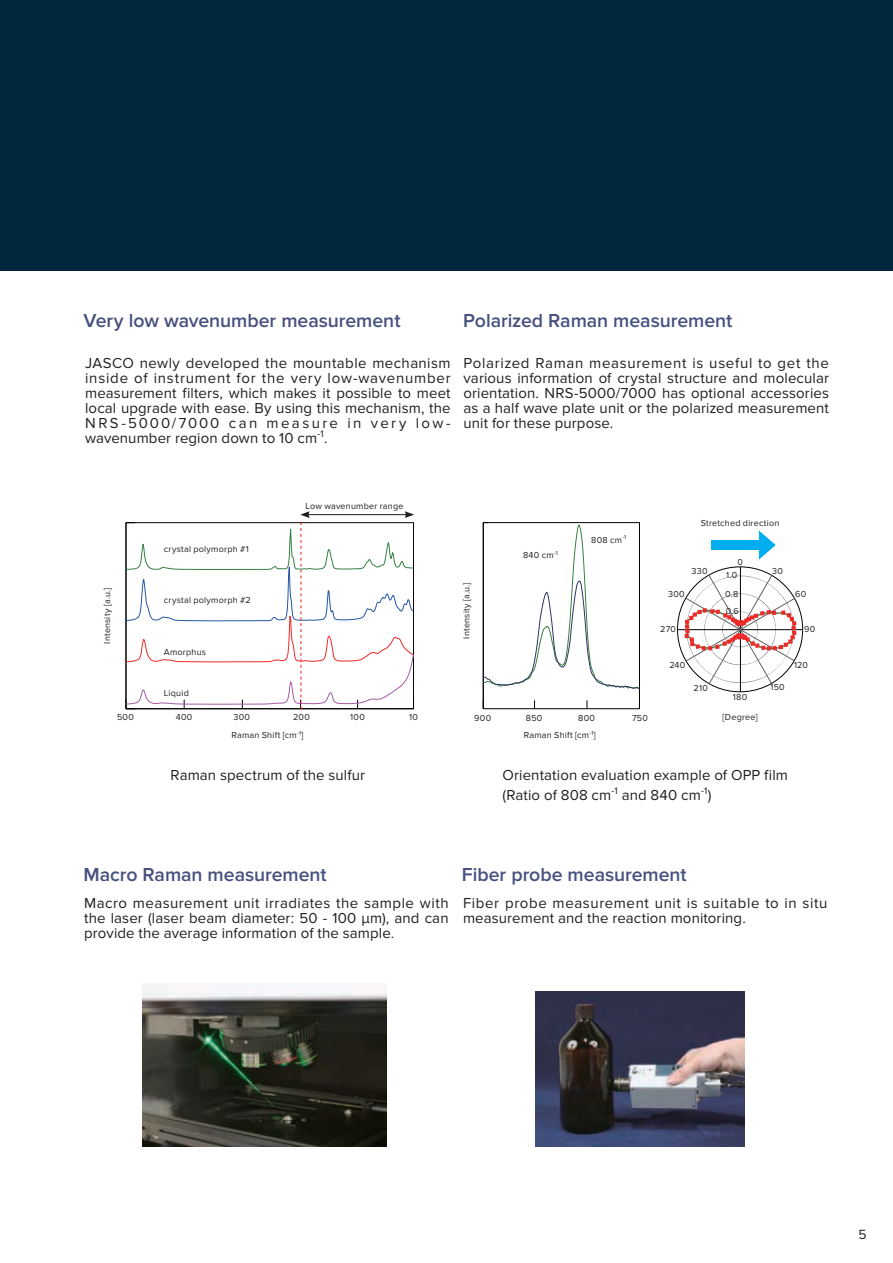
<style>
.page{position:relative;width:893px;height:1263px;background:#fff}
.page>*{position:absolute;margin:0;border:0;box-sizing:border-box;transform-origin:0 0}
.t1{font:600 19.5px "Proxima Nova";letter-spacing:-.005em;color:#47517e}
.t2{font:15px/15px "Proxima Nova";letter-spacing:.01em;color:#231f20;text-align:justify}
.t3{font:15px/15px "Proxima Nova";letter-spacing:.035em;color:#231f20}
.t4{font:13.8px "Proxima Nova";color:#231f20}
.t5{font:9px/18.9px "Proxima Nova";letter-spacing:.025em;color:#231f20}
</style>
<div class="page">
<div style="left:0;top:0;width:893px;height:271px;background:#00273e"></div>
<img style="left:143px;top:984px;width:243px;height:162px">
<img style="left:536px;top:991px;width:208px;height:155px">
<svg style="left:125px;top:511px;width:289px;height:198px"></svg>
<hr style="left:483px;top:523px;width:1px;height:186px;background:#030303">
<svg style="left:483px;top:522px;width:157px;height:167px"></svg>
<hr style="left:740px;top:567px;width:1px;height:63px;background:#030303">
<hr style="left:740px;top:629px;width:63px;height:1px;background:#030303">
<hr style="left:740px;top:630px;width:1px;height:62px;background:#030303">
<hr style="left:677px;top:629px;width:63px;height:1px;background:#030303">
<svg style="left:684px;top:574px;width:112px;height:113px"></svg>
<div style="left:711px;top:540px;width:55px;height:10px;background:#00aeef"></div>
<svg style="left:758px;top:531px;width:18px;height:29px"></svg>
<h1 class="t1" style="left:83px;top:309px;width:319px">Very low wavenumber measurement</h1>
<h1 class="t1" style="left:463px;top:309px;width:271px">Polarized Raman measurement</h1>
<p class="t2" style="left:85px;top:356px;width:367px">JASCO newly developed the mountable mechanism inside of instrument for the very low-wavenumber measurement filters, which makes it possible to meet local upgrade with ease. By using this mechanism, the NRS-5000/7000 can measure in very low&shy;wavenumber region down to 10 cm<sup>-1</sup>.</p>
<p class="t2" style="left:463px;top:356px;width:367px">Polarized Raman measurement is useful to get the various information of crystal structure and molecular orientation. NRS-5000/7000 has optional accessories as a half wave plate unit or the polarized measurement unit for these purpose.</p>
<p class="t5" style="left:98px;top:644px;width:58px;rotate:-90deg">Intensity [a.u.]</p>
<p class="t5" style="left:164px;top:540px;width:87px">crystal polymorph #1</p>
<p class="t5" style="left:164px;top:591px;width:88px">crystal polymorph #2</p>
<p class="t5" style="left:164px;top:643px;width:44px">Amorphus</p>
<p class="t5" style="left:164px;top:684px;width:27px">Liquid</p>
<p class="t5" style="left:305px;top:497px;width:100px">Low wavenumber range</p>
<p class="t5" style="left:117px;top:708px;width:18px">500</p>
<p class="t5" style="left:176px;top:708px;width:18px">400</p>
<p class="t5" style="left:233px;top:708px;width:18px">300</p>
<p class="t5" style="left:293px;top:708px;width:18px">200</p>
<p class="t5" style="left:350px;top:708px;width:16px">100</p>
<p class="t5" style="left:409px;top:708px;width:10px">10</p>
<p class="t5" style="left:231px;top:726px;width:73px">Raman Shift [cm<sup>-1</sup>]</p>
<p class="t2" style="left:171px;top:768px;width:196px">Raman spectrum of the sulfur</p>
<p class="t5" style="left:457px;top:639px;width:58px;rotate:-90deg">Intensity [a.u.]</p>
<p class="t5" style="left:523px;top:546px;width:36px">840 cm<sup>-1</sup></p>
<p class="t5" style="left:591px;top:531px;width:36px">808 cm<sup>-1</sup></p>
<p class="t5" style="left:474px;top:708px;width:18px">900</p>
<p class="t5" style="left:526px;top:708px;width:18px">850</p>
<p class="t5" style="left:578px;top:708px;width:18px">800</p>
<p class="t5" style="left:632px;top:708px;width:17px">750</p>
<p class="t5" style="left:524px;top:726px;width:73px">Raman Shift [cm<sup>-1</sup>]</p>
<p class="t5" style="left:701px;top:514px;width:80px">Stretched direction</p>
<p class="t5" style="left:737px;top:552px;width:7px">0</p>
<p class="t5" style="left:772px;top:561px;width:12px">30</p>
<p class="t5" style="left:692px;top:561px;width:18px">330</p>
<p class="t5" style="left:725px;top:566px;width:15px">1.0<br>0.8</p>
<p class="t5" style="left:726px;top:602px;width:15px">0.6</p>
<p class="t5" style="left:668px;top:585px;width:18px">300</p>
<p class="t5" style="left:660px;top:620px;width:17px">270</p>
<p class="t5" style="left:669px;top:655px;width:18px">240</p>
<p class="t5" style="left:693px;top:679px;width:16px">210</p>
<p class="t5" style="left:733px;top:688px;width:16px">180</p>
<p class="t5" style="left:722px;top:708px;width:37px">[Degree]</p>
<p class="t5" style="left:770px;top:678px;width:16px">150</p>
<p class="t5" style="left:795px;top:585px;width:13px">60</p>
<p class="t5" style="left:804px;top:620px;width:13px">90</p>
<p class="t5" style="left:794px;top:655px;width:16px">120</p>
<p class="t2" style="left:502px;top:766px;width:287px;line-height:19.2px">Orientation evaluation example of OPP film (Ratio of 808 cm<sup>-1</sup> and 840 cm<sup>-1</sup>)</p>
<h1 class="t1" style="left:83px;top:864px;width:245px">Macro Raman measurement</h1>
<p class="t2" style="left:84px;top:896px;width:366px">Macro measurement unit irradiates the sample with the laser (laser beam diameter: 50 - 100 µm), and can provide the average information of the sample.</p>
<h1 class="t1" style="left:462px;top:864px;width:226px">Fiber probe measurement</h1>
<p class="t3" style="left:463px;top:896px;width:366px">Fiber probe measurement unit is suitable to in situ measurement and the reaction monitoring.</p>
<p class="t4" style="left:858px;top:1226px;width:10px">5</p>
</div>
